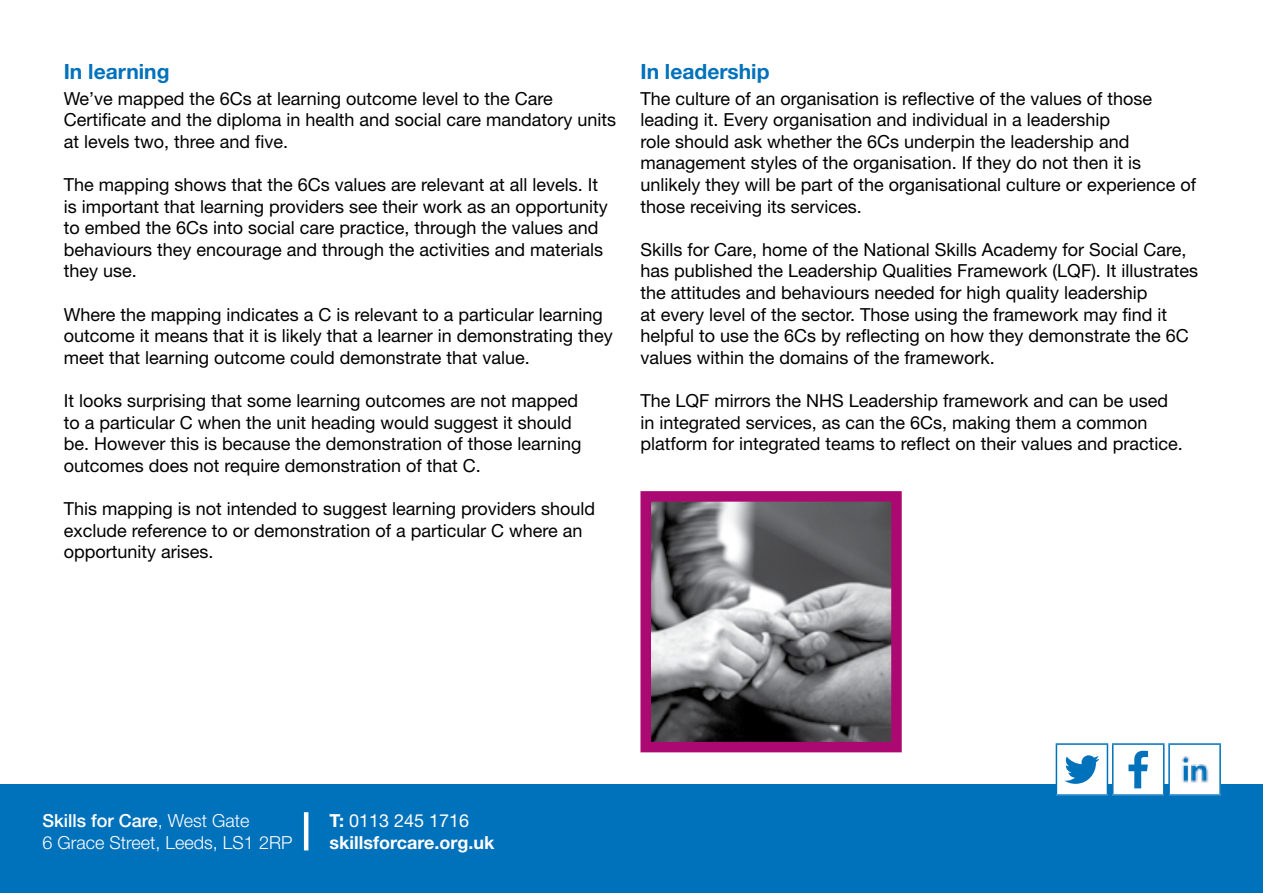
<style>
.page{position:relative;width:1263px;height:893px;background:#fff}
.page>*{position:absolute;margin:0;border:0;box-sizing:border-box;transform-origin:0 0}
.t1{font:700 21px "Helvetica Neue LT Std";color:#0071bb}
.t2{font:18px/21.6px "Helvetica Neue LT Std";color:#000}
.t3{font:300 18px/21.6px "Helvetica Neue LT Std";color:#fff}
.t4{font:700 18px/21.6px "Helvetica Neue LT Std";color:#fff}
.s1{font-weight:500}
.s2{font-weight:400}
</style>
<div class="page">
<div style="left:0;top:785px;width:1263px;height:108px;background:#0071bb"></div>
<hr style="left:304px;top:812px;width:4px;height:38px;background:#fff">
<div style="left:1169px;top:744px;width:51px;height:51px;background:#fff"></div>
<hr style="left:1168px;top:743px;width:53px;height:2px;background:#0071bb">
<hr style="left:1168px;top:745px;width:2px;height:49px;background:#0071bb">
<hr style="left:1219px;top:745px;width:2px;height:49px;background:#0071bb">
<hr style="left:1168px;top:794px;width:53px;height:2px;background:#0071bb">
<img style="left:1181px;top:756px;width:27px;height:27px">
<div style="left:1113px;top:744px;width:51px;height:51px;background:#fff"></div>
<hr style="left:1112px;top:743px;width:52px;height:2px;background:#0071bb">
<hr style="left:1112px;top:745px;width:1px;height:49px;background:#0071bb">
<hr style="left:1163px;top:745px;width:1px;height:49px;background:#0071bb">
<hr style="left:1112px;top:794px;width:52px;height:2px;background:#0071bb">
<svg style="left:1128px;top:751px;width:20px;height:37px"></svg>
<div style="left:1056px;top:744px;width:51px;height:51px;background:#fff"></div>
<hr style="left:1056px;top:743px;width:52px;height:2px;background:#0071bb">
<hr style="left:1056px;top:745px;width:1px;height:49px;background:#0071bb">
<hr style="left:1107px;top:745px;width:1px;height:49px;background:#0071bb">
<hr style="left:1056px;top:794px;width:52px;height:2px;background:#0071bb">
<svg style="left:1064px;top:755px;width:35px;height:29px"></svg>
<img style="left:651px;top:502px;width:240px;height:239px">
<div style="left:640px;top:491px;width:262px;height:261px;border:10px solid #ac0871"></div>
<p class="t1" style="left:64px;top:58px;width:107px">In learning</p>
<p class="t2" style="left:64px;top:87px;width:554px">We’ve mapped the 6Cs at learning outcome level to the Care<br>Certificate and the diploma in health and social care mandatory units at levels two, three and five.</p>
<p class="t2" style="left:64px;top:174px;width:546px">The mapping shows that the 6Cs values are relevant at all levels. It is important that learning providers see their work as an opportunity to embed the 6Cs into social care practice, through the values and behaviours they encourage and through the activities and materials they use.</p>
<p class="t2" style="left:64px;top:303px;width:550px">Where the mapping indicates a C is relevant to a particular learning outcome it means that it is likely that a learner in demonstrating they meet that learning outcome could demonstrate that value.</p>
<p class="t2" style="left:64px;top:390px;width:519px">It looks surprising that some learning outcomes are not mapped to a particular C when the unit heading would suggest it should be. However this is because the demonstration of those learning outcomes does not require demonstration of that C.</p>
<p class="t2" style="left:64px;top:498px;width:533px">This mapping is not intended to suggest learning providers should exclude reference to or demonstration of a particular C where an opportunity arises.</p>
<p class="t1" style="left:640px;top:58px;width:131px">In leadership</p>
<p class="t2" style="left:640px;top:87px;width:557px">The culture of an organisation is reflective of the values of those leading it. Every organisation and individual in a leadership<br>role should ask whether the 6Cs underpin the leadership and management styles of the organisation. If they do not then it is unlikely they will be part of the organisational culture or experience of those receiving its services.</p>
<p class="t2" style="left:640px;top:238px;width:559px">Skills for Care, home of the National Skills Academy for Social Care, has published the Leadership Qualities Framework (LQF). It illustrates the attitudes and behaviours needed for high quality leadership<br>at every level of the sector. Those using the framework may find it helpful to use the 6Cs by reflecting on how they demonstrate the 6C values within the domains of the framework.</p>
<p class="t2" style="left:640px;top:390px;width:544px">The LQF mirrors the NHS Leadership framework and can be used in integrated services, as can the 6Cs, making them a common platform for integrated teams to reflect on their values and practice.</p>
<p class="t3" style="left:43px;top:810px;width:251px"><span class="s1">Skills for Care</span>, West Gate<br>6 Grace Street, Leeds, LS1 2RP</p>
<p class="t4" style="left:330px;top:809px;width:166px">T: <span class="s2">0113 245 1716 </span>skillsforcare.org.uk</p>
</div>
